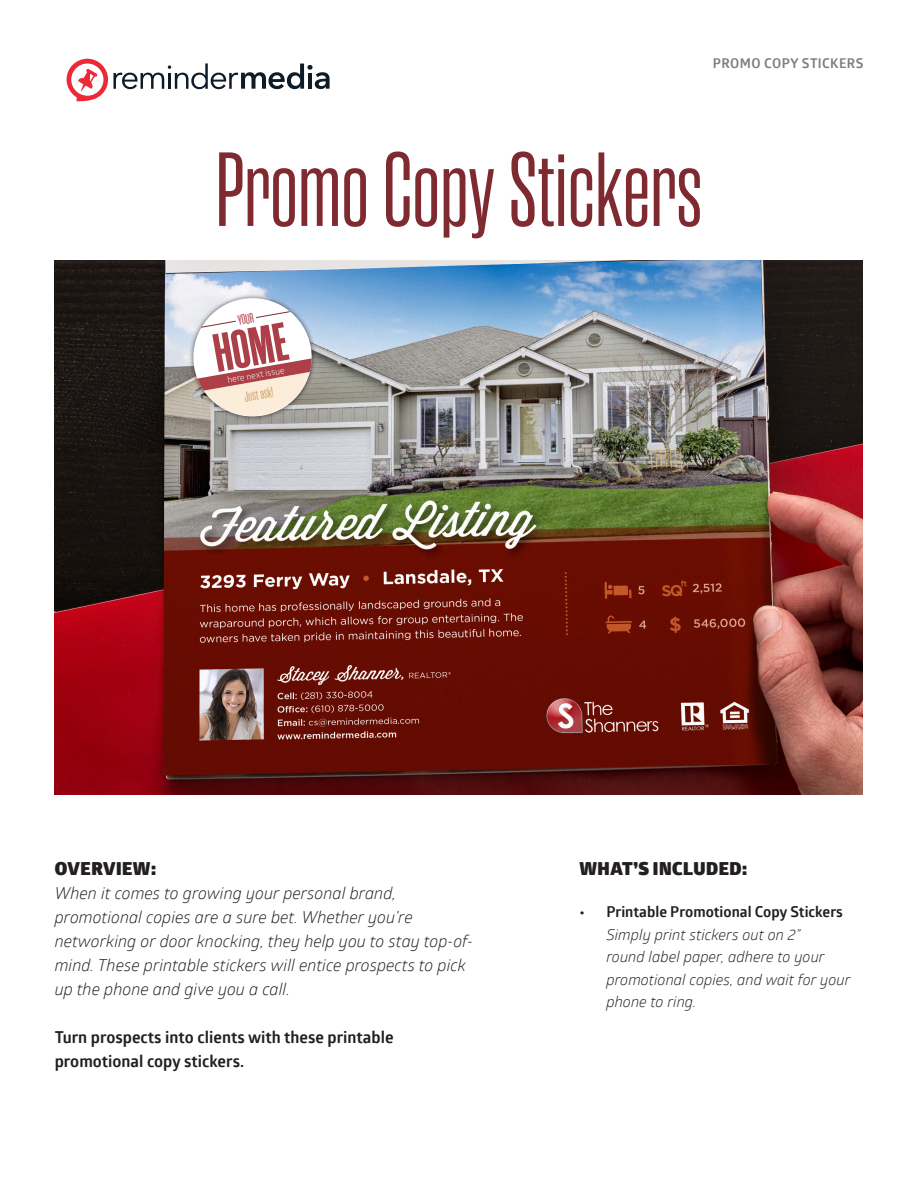
<style>
.page{position:relative;width:918px;height:1188px;background:#fff}
.page>*{position:absolute;margin:0;border:0;box-sizing:border-box;transform-origin:0 0}
.t1{font:105px "Rama Gothic M";color:#7f2a30}
.t2{font:700 54px "Rama Gothic M";color:#ac3f47}
.Subhead{font:900 18px "Glober";letter-spacing:.03em;color:#231f20}
.Body_Copy{font:italic 16.5px/24px "Glober";color:#231f20}
.Body_Copy-2{font:700 16.5px/24px "Glober";color:#231f20}
.t3{font:italic 15px/22.5px "Glober";color:#231f20}
.t4{font:14.55px "Rama Gothic M";color:#d3a267}
.t5{font:13.95px "Rama Gothic M";color:#ac3f47}
.Title_of_Printable{font:700 13.5px "Glober";letter-spacing:.03em;color:#7d7e7c}
.t6{font:8.85px "Glober";color:#fff}
.s1{font-weight:700;font-style:normal}
</style>
<div class="page">
<img style="left:54px;top:260px;width:809px;height:534px">
<svg style="left:67px;top:59px;width:263px;height:42px"></svg>
<svg style="left:189px;top:293px;width:127px;height:128px"></svg>
<p class="Title_of_Printable" style="left:713px;top:54px;width:152px">PROMO COPY STICKERS</p>
<p class="t1" style="left:215px;top:138px;width:489px">Promo Copy Stickers</p>
<p class="t5" style="left:237px;top:314px;width:17px;rotate:-10deg">YOUR</p>
<p class="t2" style="left:209px;top:327px;width:76px;rotate:-10deg">HOME</p>
<p class="t4" style="left:243px;top:390px;width:31px;rotate:-10deg">Just ask!</p>
<p class="t6" style="left:227px;top:374px;width:59px;rotate:-10deg">here next issue</p>
<p class="Subhead" style="left:55px;top:854px;width:103px">OVERVIEW:</p>
<p class="Body_Copy" style="left:55px;top:880px;width:420px">When it comes to growing your personal brand, promotional copies are a sure bet. Whether you’re networking or door knocking, they help you to stay top-of&shy;mind. These printable stickers will entice prospects to pick up the phone and give you a call.</p>
<p class="Body_Copy-2" style="left:55px;top:1024px;width:340px">Turn prospects into clients with these printable promotional copy stickers.</p>
<p class="Subhead" style="left:579px;top:854px;width:169px">WHAT’S INCLUDED:</p>
<p class="t3" style="left:606px;top:900px;width:246px;text-indent:-27px"><span class="s1">• Printable Promotional Copy Stickers<br></span>Simply print stickers out on 2”<br>round label paper, adhere to your promotional copies, and wait for your phone to ring.</p>
</div>
